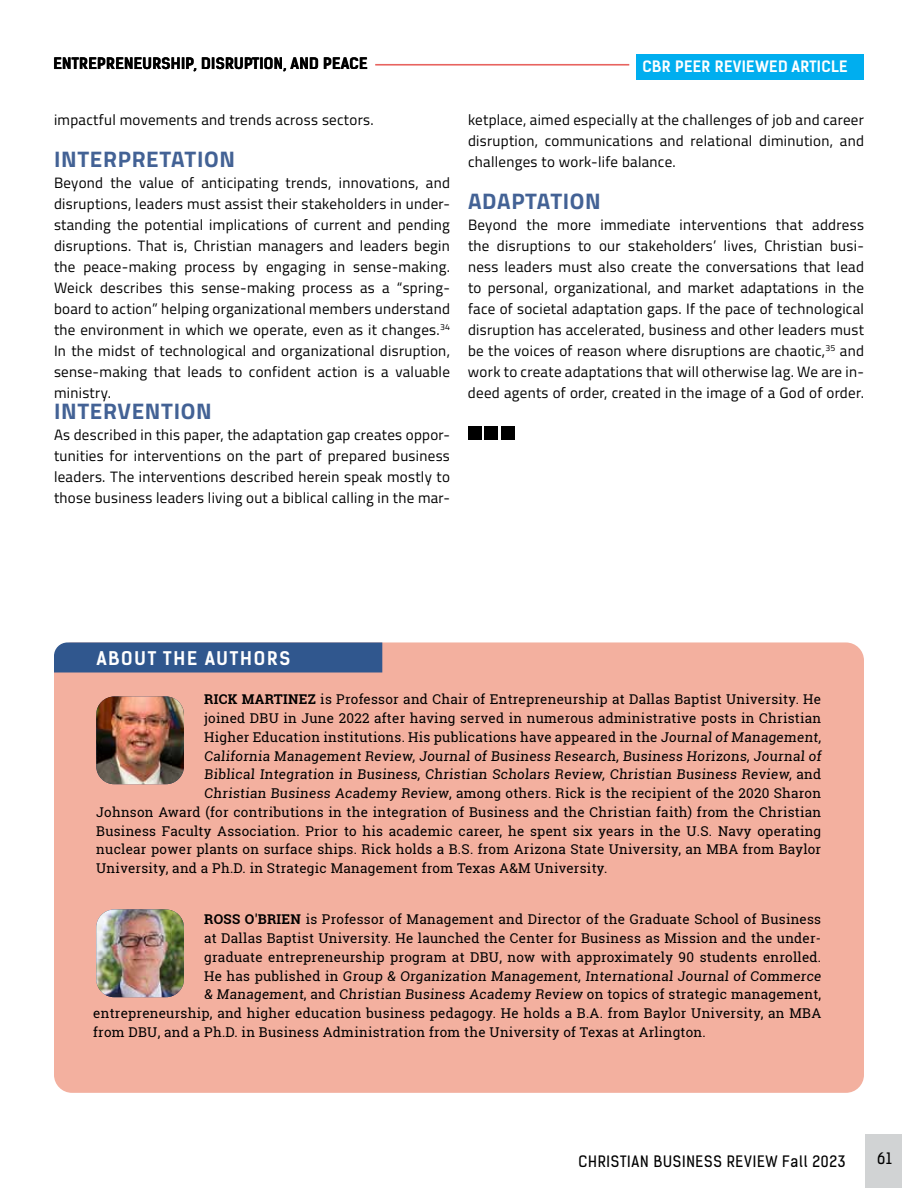
<style>
.page{position:relative;width:918px;height:1188px;background:#fff}
.page>*{position:absolute;margin:0;border:0;box-sizing:border-box;transform-origin:0 0}
.t1{font:700 22.5px "Titillium Web";letter-spacing:.03em;color:#436295}
.t2{font:700 18px "Kelson Sans BG";letter-spacing:.1em;color:#fff}
.t3{font:15px/21px "Titillium Web";letter-spacing:.02em;color:#000;text-align:justify}
.t4{font:700 15px "Kelson Sans BG";letter-spacing:.02em;color:#000}
.t5{font:15px "Kelson Sans BG";letter-spacing:.05em;color:#000}
.t6{font:700 15px "Kelson Sans BG";letter-spacing:.02em;color:#fff}
.t7{font:13.5px "Roboto Slab";letter-spacing:.02em;color:#000}
.s1{font-weight:700}
.s2{font-family:"Kelson Sans"}
</style>
<div class="page">
<div style="left:865px;top:1134px;width:37px;height:54px;background:#d1d3d4"></div>
<div style="left:637px;top:54px;width:227px;height:25px;background:#00aeef"></div>
<div style="left:54px;top:642px;width:810px;height:451px;background:#f3b09f;border-radius:18px"></div>
<div style="left:54px;top:642px;width:328px;height:31px;background:#30578e"></div>
<img style="left:96px;top:909px;width:88px;height:88px">
<img style="left:96px;top:696px;width:88px;height:88px">
<div style="left:468px;top:426px;width:14px;height:14px;background:#000"></div>
<div style="left:485px;top:426px;width:13px;height:14px;background:#000"></div>
<div style="left:501px;top:426px;width:14px;height:14px;background:#000"></div>
<hr style="left:375px;top:64px;width:254px;height:1px;background:#e86360">
<p class="t4" style="left:53px;top:54px;width:316px">ENTREPRENEURSHIP, DISRUPTION, AND PEACE</p>
<p class="t6" style="left:643px;top:57px;width:207px">CBR PEER REVIEWED ARTICLE</p>
<p class="t3" style="left:54px;top:109px;width:321px">impactful movements and trends across sectors.</p>
<h1 class="t1" style="left:54px;top:142px;width:182px">INTERPRETATION</h1>
<p class="t3" style="left:54px;top:172px;width:398px">Beyond the value of anticipating trends, innovations, and disruptions, leaders must assist their stakeholders in under&shy;standing the potential implications of current and pending disruptions. That is, Christian managers and leaders begin the peace-making process by engaging in sense-making.<br>Weick describes this sense-making process as a “spring&shy;board to action” helping organizational members understand the environment in which we operate, even as it changes.<sup>34<br></sup>In the midst of technological and organizational disruption, sense-making that leads to confident action is a valuable ministry.</p>
<h1 class="t1" style="left:54px;top:394px;width:159px">INTERVENTION</h1>
<p class="t3" style="left:54px;top:424px;width:398px">As described in this paper, the adaptation gap creates oppor&shy;tunities for interventions on the part of prepared business leaders. The interventions described herein speak mostly to those business leaders living out a biblical calling in the mar-</p>
<p class="t3" style="left:468px;top:109px;width:398px">ketplace, aimed especially at the challenges of job and career disruption, communications and relational diminution, and challenges to work-life balance.</p>
<h1 class="t1" style="left:468px;top:184px;width:134px">ADAPTATION</h1>
<p class="t3" style="left:468px;top:214px;width:398px">Beyond the more immediate interventions that address the disruptions to our stakeholders’ lives, Christian busi&shy;ness leaders must also create the conversations that lead to personal, organizational, and market adaptations in the face of societal adaptation gaps. If the pace of technological disruption has accelerated, business and other leaders must be the voices of reason where disruptions are chaotic,<sup>35</sup> and work to create adaptations that will otherwise lag. We are in&shy;deed agents of order, created in the image of a God of order.</p>
<p class="t2" style="left:96px;top:647px;width:196px">ABOUT THE AUTHORS</p>
<p class="t7" style="left:204px;top:690px;width:619px"><span class="s1">RICK MARTINEZ</span> is Professor and Chair of Entrepreneurship at Dallas Baptist University. He</p>
<p class="t7" style="left:204px;top:709px;width:619px">joined DBU in June 2022 after having served in numerous administrative posts in Christian</p>
<p class="t7" style="left:204px;top:728px;width:620px">Higher Education institutions. His publications have appeared in the Journal of Management,</p>
<p class="t7" style="left:204px;top:747px;width:620px">California Management Review, Journal of Business Research, Business Horizons, Journal of</p>
<p class="t7" style="left:204px;top:765px;width:618px">Biblical Integration in Business, Christian Scholars Review, Christian Business Review, and</p>
<p class="t7" style="left:204px;top:784px;width:618px">Christian Business Academy Review, among others. Rick is the recipient of the 2020 Sharon</p>
<p class="t7" style="left:96px;top:803px;width:727px">Johnson Award (for contributions in the integration of Business and the Christian faith) from the Christian</p>
<p class="t7" style="left:96px;top:822px;width:727px">Business Faculty Association. Prior to his academic career, he spent six years in the U.S. Navy operating</p>
<p class="t7" style="left:96px;top:840px;width:726px">nuclear power plants on surface ships. Rick holds a B.S. from Arizona State University, an MBA from Baylor</p>
<p class="t7" style="left:96px;top:859px;width:513px">University, and a Ph.D. in Strategic Management from Texas A&amp;M University.</p>
<p class="t7" style="left:204px;top:910px;width:618px"><span class="s1">ROSS O'BRIEN</span> is Professor of Management and Director of the Graduate School of Business</p>
<p class="t7" style="left:204px;top:929px;width:619px">at Dallas Baptist University. He launched the Center for Business as Mission and the under-</p>
<p class="t7" style="left:204px;top:948px;width:618px">graduate entrepreneurship program at DBU, now with approximately 90 students enrolled.</p>
<p class="t7" style="left:204px;top:967px;width:620px">He has published in Group &amp; Organization Management, International Journal of Commerce</p>
<p class="t7" style="left:204px;top:985px;width:619px">&amp; Management, and Christian Business Academy Review on topics of strategic management,</p>
<p class="t7" style="left:93px;top:1004px;width:729px">entrepreneurship, and higher education business pedagogy. He holds a B.A. from Baylor University, an MBA</p>
<p class="t7" style="left:93px;top:1023px;width:614px">from DBU, and a Ph.D. in Business Administration from the University of Texas at Arlington.</p>
<p class="t5" style="left:579px;top:1152px;width:269px">CHRISTIAN BUSINESS REVIEW Fall 2023</p>
<p class="t5" style="left:877px;top:1149px;width:24px">61<span class="s2">2</span></p>
</div>
